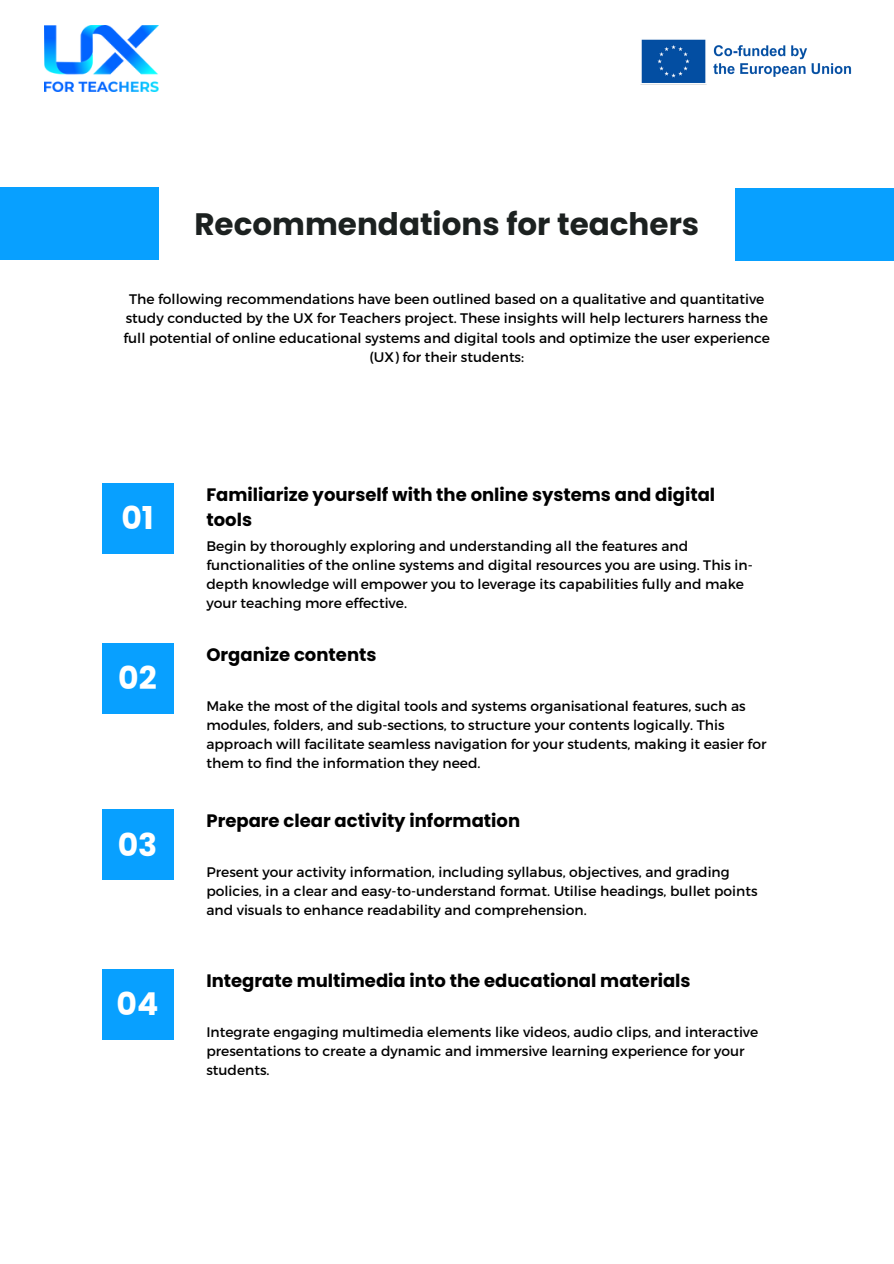
<style>
.page{position:relative;width:894px;height:1264px;background:#fff}
.page>*{position:absolute;margin:0;border:0;box-sizing:border-box;transform-origin:0 0}
.t1{font:700 31.5px "Poppins";color:#fff}
.t2{font:700 31.05px "Poppins";color:#1c2120}
.t3{font:700 18px/24.8px "Poppins";color:#000}
.t4{font:13.8px/19.2px "Montserrat";color:#000}
</style>
<div class="page">
<img style="left:45px;top:25px;width:114px;height:67px">
<img style="left:640px;top:39px;width:212px;height:46px">
<div style="left:102px;top:483px;width:71px;height:71px;background:#08a0ff"></div>
<div style="left:102px;top:643px;width:71px;height:70px;background:#08a0ff"></div>
<div style="left:102px;top:809px;width:71px;height:71px;background:#08a0ff"></div>
<div style="left:102px;top:969px;width:71px;height:70px;background:#08a0ff"></div>
<div style="left:0;top:188px;width:159px;height:72px;background:#08a0ff"></div>
<div style="left:734px;top:188px;width:159px;height:72px;background:#08a0ff"></div>
<h2 class="t2" style="left:194px;top:202px;width:506px">Recommendations for teachers</h2>
<p class="t4" style="left:123px;top:289px;width:648px;text-align:center">The following recommendations have been outlined based on a qualitative and quantitative study conducted by the UX for Teachers project. These insights will help lecturers harness the full potential of online educational systems and digital tools and optimize the user experience (UX) for their students:</p>
<h1 class="t1" style="left:121px;top:496px;width:34px">01</h1>
<h1 class="t1" style="left:118px;top:656px;width:40px">02</h1>
<h1 class="t1" style="left:118px;top:822px;width:41px">03</h1>
<h1 class="t1" style="left:117px;top:982px;width:43px">04</h1>
<h3 class="t3" style="left:206px;top:482px;width:510px">Familiarize yourself with the online systems and digital tools</h3>
<p class="t4" style="left:206px;top:536px;width:548px">Begin by thoroughly exploring and understanding all the features and functionalities of the online systems and digital resources you are using. This in&shy;depth knowledge will empower you to leverage its capabilities fully and make your teaching more effective.</p>
<h3 class="t3" style="left:206px;top:642px;width:171px">Organize contents</h3>
<p class="t4" style="left:206px;top:695px;width:561px">Make the most of the digital tools and systems organisational features, such as modules, folders, and sub-sections, to structure your contents logically. This approach will facilitate seamless navigation for your students, making it easier for them to find the information they need.</p>
<h3 class="t3" style="left:206px;top:808px;width:315px">Prepare clear activity information</h3>
<p class="t4" style="left:206px;top:861px;width:552px">Present your activity information, including syllabus, objectives, and grading policies, in a clear and easy-to-understand format. Utilise headings, bullet points and visuals to enhance readability and comprehension.</p>
<h3 class="t3" style="left:206px;top:968px;width:485px">Integrate multimedia into the educational materials</h3>
<p class="t4" style="left:206px;top:1021px;width:553px">Integrate engaging multimedia elements like videos, audio clips, and interactive presentations to create a dynamic and immersive learning experience for your students.</p>
</div>
